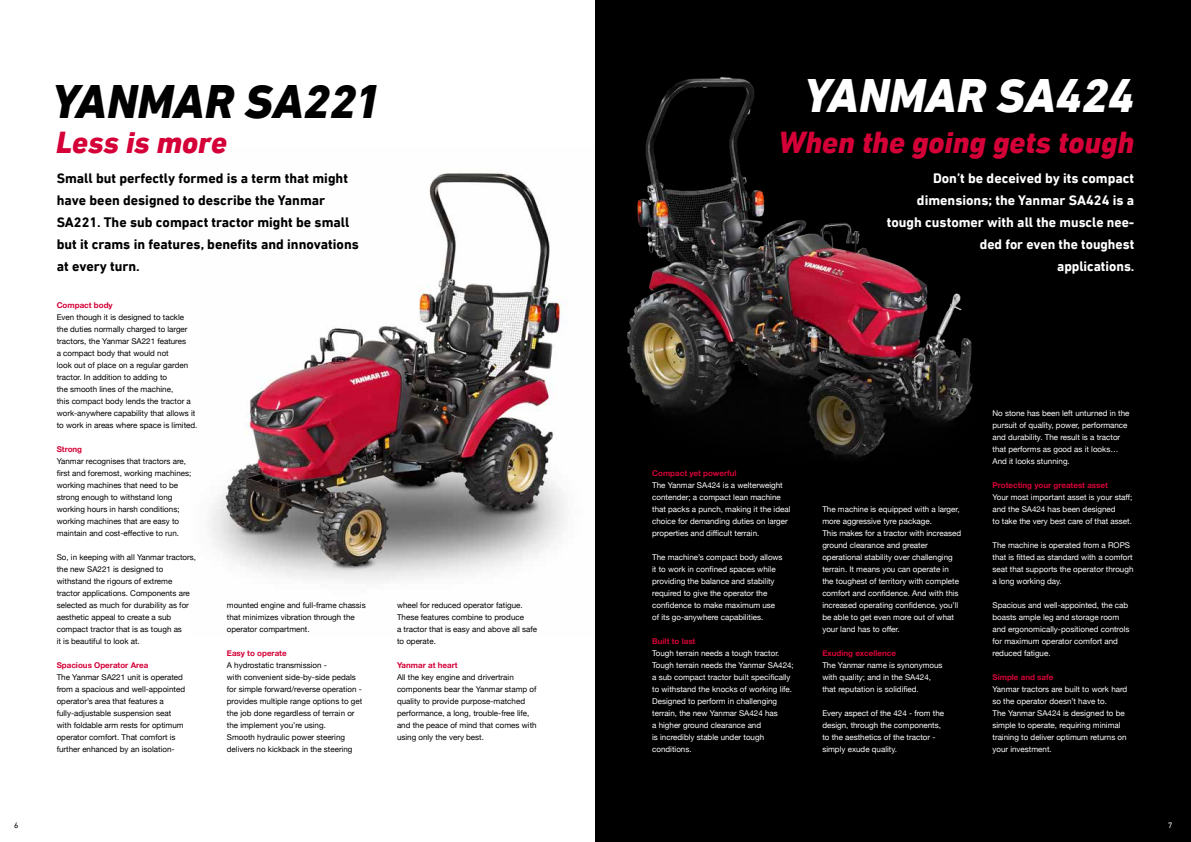
<style>
.page{position:relative;width:1191px;height:842px;background:#fff}
.page>*{position:absolute;margin:0;border:0;box-sizing:border-box;transform-origin:0 0}
.t1{font:italic 800 48px "DIN Next LT Pro";color:#000}
.t2{font:italic 800 48px "DIN Next LT Pro";color:#fff}
.t3{font:italic 800 31px "DIN Next LT Pro";color:#d40037}
.t4{font:700 14px/22px "DIN Next LT Pro";color:#000}
.t5{font:700 14px/22px "DIN Next LT Pro";color:#fff;text-align:right}
.t6{font:8px/12px "Helvetica Neue";color:#fff}
.t7{font:8px/12px "Helvetica Neue";color:#000}
.t8{font:700 8px "Helvetica Neue";color:#d40037}
.t9{font:8px "DIN Next LT Pro";color:#000}
.t10{font:8px "DIN Next LT Pro";color:#fff}
</style>
<div class="page">
<img style="left:208px;top:172px;width:359px;height:409px">
<div style="left:595px;top:0;width:596px;height:842px;background:#000"></div>
<img style="left:627px;top:77px;width:346px;height:381px">
<h1 class="t1" style="left:52px;top:73px;width:330px">YANMAR SA221</h1>
<h2 class="t3" style="left:56px;top:124px;width:172px">Less is more</h2>
<h3 class="t4" style="left:57px;top:168px;width:304px">Small but perfectly formed is a term that might have been designed to describe the Yanmar SA221. The sub compact tractor might be small but it crams in features, benefits and innovations at every turn.</h3>
<p class="t8" style="left:57px;top:299px;width:57px">Compact body</p>
<p class="t7" style="left:57px;top:311px;width:142px">Even though it is designed to tackle<br>the duties normally charged to larger tractors, the Yanmar SA221 features<br>a compact body that would not<br>look out of place on a regular garden tractor. In addition to adding to<br>the smooth lines of the machine,<br>this compact body lends the tractor a work-anywhere capability that allows it to work in areas where space is limited.</p>
<p class="t8" style="left:57px;top:443px;width:27px">Strong</p>
<p class="t7" style="left:57px;top:455px;width:136px">Yanmar recognises that tractors are, first and foremost, working machines; working machines that need to be strong enough to withstand long working hours in harsh conditions; working machines that are easy to maintain and cost-effective to run.</p>
<p class="t7" style="left:57px;top:551px;width:141px">So, in keeping with all Yanmar tractors, the new SA221 is designed to withstand the rigours of extreme tractor applications. Components are selected as much for durability as for aesthetic appeal to create a sub compact tractor that is as tough as<br>it is beautiful to look at.</p>
<p class="t8" style="left:57px;top:659px;width:93px">Spacious Operator Area</p>
<p class="t7" style="left:57px;top:671px;width:130px">The Yanmar SA221 unit is operated from a spacious and well-appointed operator’s area that features a fully-adjustable suspension seat with foldable arm rests for optimum operator comfort. That comfort is further enhanced by an isolation-</p>
<p class="t7" style="left:227px;top:599px;width:140px">mounted engine and full-frame chassis that minimizes vibration through the operator compartment.</p>
<p class="t8" style="left:227px;top:647px;width:61px">Easy to operate</p>
<p class="t7" style="left:227px;top:659px;width:137px">A hydrostatic transmission -<br>with convenient side-by-side pedals for simple forward/reverse operation - provides multiple range options to get the job done regardless of terrain or the implement you’re using.<br>Smooth hydraulic power steering delivers no kickback in the steering</p>
<p class="t7" style="left:397px;top:599px;width:142px">wheel for reduced operator fatigue.<br>These features combine to produce<br>a tractor that is easy and above all safe to operate.</p>
<p class="t8" style="left:397px;top:659px;width:62px">Yanmar at heart</p>
<p class="t7" style="left:397px;top:671px;width:141px">All the key engine and drivertrain components bear the Yanmar stamp of quality to provide purpose-matched performance, a long, trouble-free life, and the peace of mind that comes with using only the very best.</p>
<h1 class="t2" style="left:803px;top:67px;width:332px">YANMAR SA424</h1>
<h2 class="t3" style="left:778px;top:124px;width:357px">When the going gets tough</h2>
<h3 class="t5" style="left:886px;top:168px;width:249px">Don’t be deceived by its compact dimensions; the Yanmar SA424 is a tough customer with all the muscle nee&shy;ded for even the toughest<br>applications.</h3>
<p class="t8" style="left:652px;top:467px;width:86px">Compact yet powerful</p>
<p class="t6" style="left:652px;top:479px;width:140px">The Yanmar SA424 is a welterweight contender; a compact lean machine that packs a punch, making it the ideal choice for demanding duties on larger properties and difficult terrain.</p>
<p class="t6" style="left:652px;top:551px;width:132px">The machine’s compact body allows it to work in confined spaces while providing the balance and stability required to give the operator the confidence to make maximum use of its go-anywhere capabilities.</p>
<p class="t8" style="left:652px;top:635px;width:45px">Built to last</p>
<p class="t6" style="left:652px;top:647px;width:143px">Tough terrain needs a tough tractor.<br>Tough terrain needs the Yanmar SA424; a sub compact tractor built specifically to withstand the knocks of working life.<br>Designed to perform in challenging terrain, the new Yanmar SA424 has<br>a higher ground clearance and<br>is incredibly stable under tough conditions.</p>
<p class="t6" style="left:822px;top:503px;width:140px">The machine is equipped with a larger, more aggressive tyre package.<br>This makes for a tractor with increased ground clearance and greater operational stability over challenging terrain. It means you can operate in the toughest of territory with complete comfort and confidence. And with this increased operating confidence, you’ll be able to get even more out of what your land has to offer.</p>
<p class="t8" style="left:822px;top:647px;width:75px">Exuding excellence</p>
<p class="t6" style="left:822px;top:659px;width:122px">The Yanmar name is synonymous with quality; and in the SA424, that reputation is solidified.</p>
<p class="t6" style="left:822px;top:707px;width:123px">Every aspect of the 424 - from the design, through the components, to the aesthetics of the tractor - simply exude quality.</p>
<p class="t6" style="left:992px;top:407px;width:138px">No stone has been left unturned in the pursuit of quality, power, performance and durability. The result is a tractor that performs as good as it looks… And it looks stunning.</p>
<p class="t8" style="left:992px;top:479px;width:117px">Protecting your greatest asset</p>
<p class="t6" style="left:992px;top:491px;width:141px">Your most important asset is your staff; and the SA424 has been designed<br>to take the very best care of that asset.</p>
<p class="t6" style="left:992px;top:539px;width:142px">The machine is operated from a ROPS that is fitted as standard with a comfort seat that supports the operator through a long working day.</p>
<p class="t6" style="left:992px;top:599px;width:138px">Spacious and well-appointed, the cab boasts ample leg and storage room and ergonomically-positioned controls for maximum operator comfort and reduced fatigue.</p>
<p class="t8" style="left:992px;top:671px;width:62px">Simple and safe</p>
<p class="t6" style="left:992px;top:683px;width:136px">Yanmar tractors are built to work hard so the operator doesn’t have to.<br>The Yanmar SA424 is designed to be simple to operate, requiring minimal training to deliver optimum returns on your investment.</p>
<p class="t9" style="left:14px;top:821px;width:6px">6</p>
<p class="t10" style="left:1168px;top:821px;width:6px">7</p>
</div>
